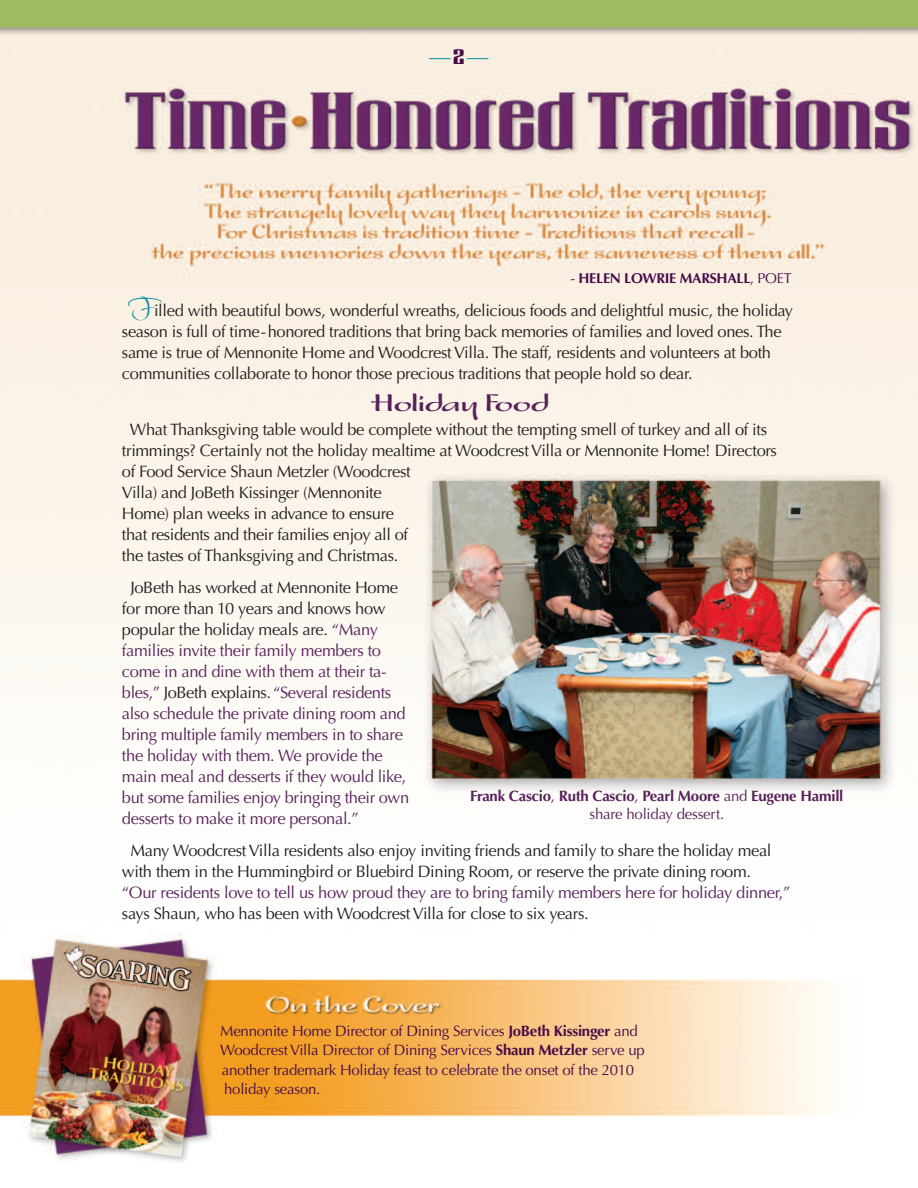
<style>
.page{position:relative;width:918px;height:1188px;background:#fff}
.page>*{position:absolute;margin:0;border:0;box-sizing:border-box;transform-origin:0 0}
.t1{font:30px "Nora ITC";letter-spacing:-.02em;color:#57225a;scale:1.5 1}
.t2{font:18px "gogolatin";color:#480c49;scale:1.6 1}
.t3{font:16.5px/21px "Optima";letter-spacing:-.02em;color:#231f20}
.t4{font:16.5px/21px "Optima";letter-spacing:-.02em;color:#57225a}
.t5{font:15px/19.5px "Optima";letter-spacing:-.015em;color:#480c49}
.t6{font:700 15px/18px "Optima";letter-spacing:-.015em;color:#57225a;text-align:center}
.t7{font:700 14.25px "Optima";letter-spacing:-.02em;color:#480c49}
.s1{font-weight:400}
.s2{font-family:"Inspiration ROB";font-size:27px;color:#008aa0}
.s3{color:#231f20}
.s4{font-weight:700}
</style>
<div class="page">
<img style="left:0;top:0;width:918px;height:1163px">
<svg style="left:429px;top:58px;width:22px;height:1px"></svg>
<svg style="left:467px;top:58px;width:21px;height:1px"></svg>
<p class="t2" style="left:454px;top:47px;width:9px">2</p>
<p class="t7" style="left:570px;top:272px;width:223px"><span class="s1">-</span> HELEN LOWRIE MARSHALL<span class="s1">, POET</span></p>
<p class="t3" style="left:122px;top:301px;width:673px;text-indent:7px"><span class="s2">F</span>illed with beautiful bows, wonderful wreaths, delicious foods and delightful music, the holiday season is full of time-honored traditions that bring back memories of families and loved ones. The same is true of Mennonite Home and Woodcrest Villa. The staff, residents and volunteers at both communities collaborate to honor those precious traditions that people hold so dear.</p>
<h1 class="t1" style="left:371px;top:383px;width:121px">Holiday Food</h1>
<p class="t3" style="left:122px;top:421px;width:657px;text-indent:8px">What Thanksgiving table would be complete without the tempting smell of turkey and all of its trimmings? Certainly not the holiday mealtime at Woodcrest Villa or Mennonite Home! Directors of Food Service Shaun Metzler (Woodcrest<br>Villa) and JoBeth Kissinger (Mennonite<br>Home) plan weeks in advance to ensure<br>that residents and their families enjoy all of<br>the tastes of Thanksgiving and Christmas.</p>
<p class="t4" style="left:122px;top:579px;width:289px;text-indent:8px"><span class="s3">JoBeth has worked at Mennonite Home for more than 10 years and knows how popular the holiday meals are.</span> “Many families invite their family members to come in and dine with them at their ta&shy;bles,” <span class="s3">JoBeth explains.</span> “Several residents also schedule the private dining room and bring multiple family members in to share the holiday with them. We provide the main meal and desserts if they would like, but some families enjoy bringing their own desserts to make it more personal.”</p>
<p class="t3" style="left:122px;top:842px;width:651px;text-indent:8px">Many Woodcrest Villa residents also enjoy inviting friends and family to share the holiday meal with them in the Hummingbird or Bluebird Dining Room, or reserve the private dining room.</p>
<p class="t4" style="left:122px;top:884px;width:670px">“Our residents love to tell us how proud they are to bring family members here for holiday dinner,”</p>
<p class="t3" style="left:122px;top:905px;width:468px">says Shaun, who has been with Woodcrest Villa for close to six years.</p>
<p class="t6" style="left:470px;top:789px;width:375px">Frank Cascio<span class="s1">,</span> Ruth Cascio<span class="s1">,</span> Pearl Moore <span class="s1">and</span> Eugene Hamill <span class="s1">share holiday dessert.</span></p>
<p class="t5" style="left:220px;top:1023px;width:426px">Mennonite Home Director of Dining Services <span class="s4">JoBeth Kissinger</span> and Woodcrest Villa Director of Dining Services <span class="s4">Shaun Metzler</span> serve up another trademark Holiday feast to celebrate the onset of the 2010 holiday season.</p>
</div>
